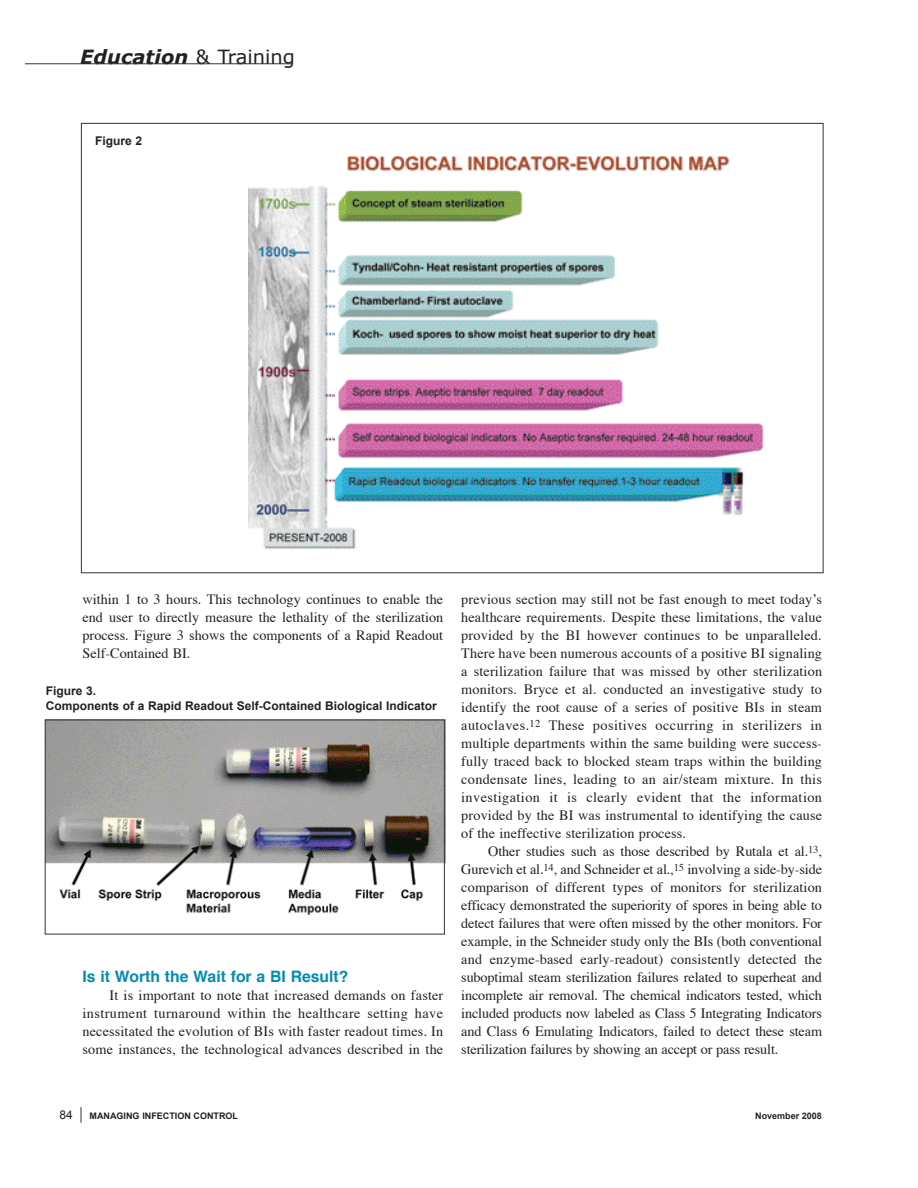
<style>
.page{position:relative;width:918px;height:1188px;background:#fff}
.page>*{position:absolute;margin:0;border:0;box-sizing:border-box;transform-origin:0 0}
.t1{font:italic 700 19.5px "Verdana";color:#232021}
.t2{font:700 15.75px "Helvetica";color:#008db1}
.t3{font:14.25px/18px "Times";color:#232021;text-align:justify}
.t4{font:700 12px/14.4px "Arial";color:#232021}
.t5{font:12px "Arial";color:#232021}
.t6{font:700 9px "Arial";color:#232021}
.s1{font-weight:400;font-style:normal}
</style>
<div class="page">
<img style="left:249px;top:155px;width:515px;height:394px">
<svg style="left:80px;top:1107px;width:2px;height:16px"></svg>
<svg style="left:26px;top:64px;width:266px;height:1px"></svg>
<img style="left:45px;top:720px;width:401px;height:215px">
<div style="left:45px;top:720px;width:400px;height:214px;border:1px solid #343134"></div>
<h1 class="t1" style="left:80px;top:44px;width:216px">Education <span class="s1">&amp; Training</span></h1>
<p class="t4" style="left:95px;top:134px;width:49px">Figure 2</p>
<p class="t3" style="left:82px;top:592px;width:362px">within 1 to 3 hours. This technology continues to enable the end user to directly measure the lethality of the sterilization process. Figure 3 shows the components of a Rapid Readout Self-Contained BI.</p>
<p class="t4" style="left:46px;top:684px;width:393px">Figure 3.<br>Components of a Rapid Readout Self-Contained Biological Indicator</p>
<p class="t2" style="left:82px;top:970px;width:267px">Is it Worth the Wait for a BI Result?</p>
<p class="t3" style="left:82px;top:988px;width:362px;text-indent:27px">It is important to note that increased demands on faster instrument turnaround within the healthcare setting have necessitated the evolution of BIs with faster readout times. In some instances, the technological advances described in the</p>
<p class="t3" style="left:461px;top:592px;width:362px">previous section may still not be fast enough to meet today’s healthcare requirements. Despite these limitations, the value provided by the BI however continues to be unparalleled.<br>There have been numerous accounts of a positive BI signaling a sterilization failure that was missed by other sterilization monitors. Bryce et al. conducted an investigative study to identify the root cause of a series of positive BIs in steam autoclaves.<sup>12</sup> These positives occurring in sterilizers in multiple departments within the same building were success&shy;fully traced back to blocked steam traps within the building condensate lines, leading to an air/steam mixture. In this investigation it is clearly evident that the information provided by the BI was instrumental to identifying the cause of the ineffective sterilization process.</p>
<p class="t3" style="left:461px;top:844px;width:362px;text-indent:27px">Other studies such as those described by Rutala et al.<sup>13</sup>, Gurevich et al.<sup>14</sup>, and Schneider et al.,<sup>15</sup> involving a side-by-side comparison of different types of monitors for sterilization efficacy demonstrated the superiority of spores in being able to detect failures that were often missed by the other monitors. For example, in the Schneider study only the BIs (both conventional and enzyme-based early-readout) consistently detected the suboptimal steam sterilization failures related to superheat and incomplete air removal. The chemical indicators tested, which included products now labeled as Class 5 Integrating Indicators and Class 6 Emulating Indicators, failed to detect these steam sterilization failures by showing an accept or pass result.</p>
<p class="t5" style="left:59px;top:1108px;width:15px">84</p>
<p class="t6" style="left:90px;top:1110px;width:150px">MANAGING INFECTION CONTROL</p>
<p class="t6" style="left:755px;top:1110px;width:68px">November 2008</p>
</div>
